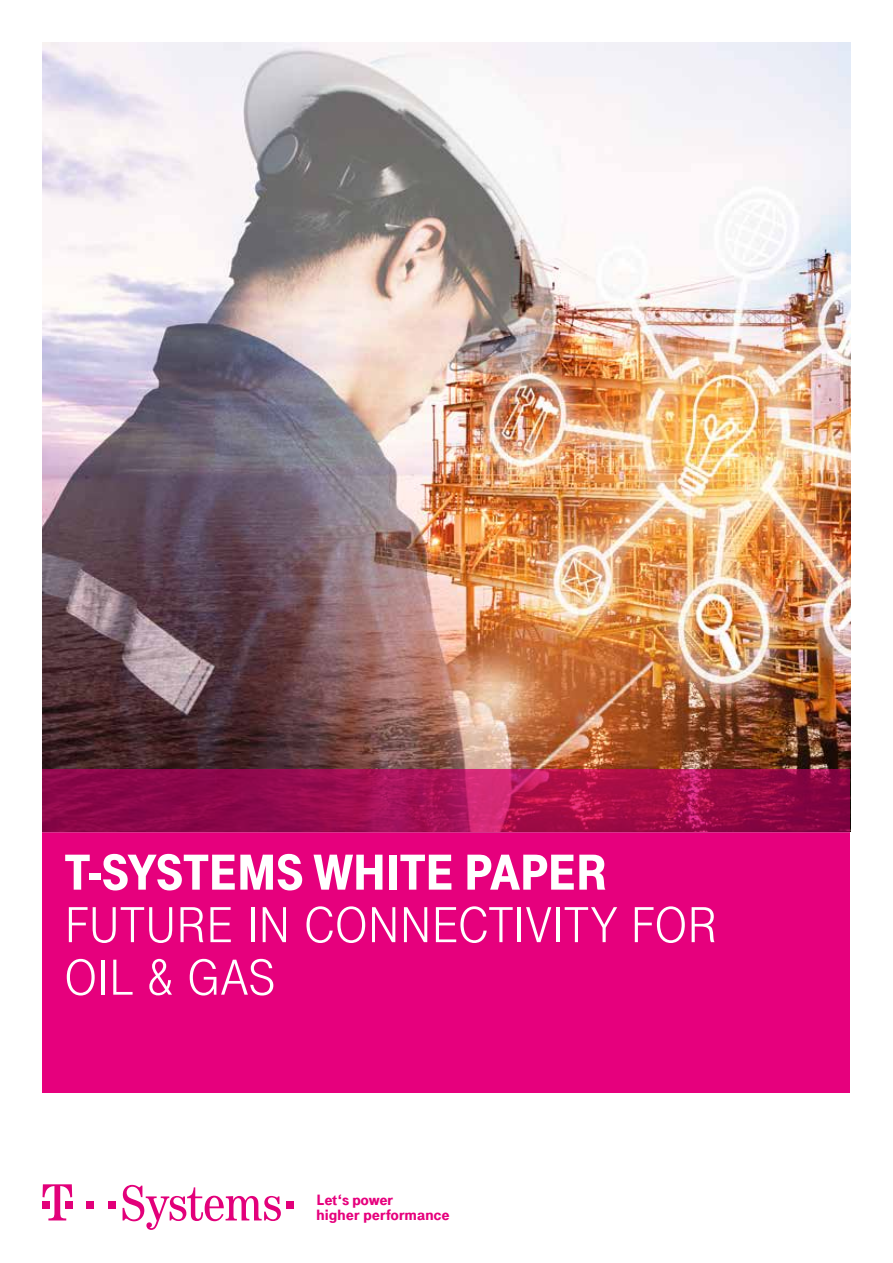
<style>
.page{position:relative;width:893px;height:1263px;background:#fff}
.page>*{position:absolute;margin:0;border:0;box-sizing:border-box;transform-origin:0 0}
.t1{font:52.5px/52.5px "Tele Grotesk Next";letter-spacing:-.02em;color:#fff}
.t2{font:900 52.5px "Tele Grotesk Next";letter-spacing:-.02em;color:#fff}
.t3{font:900 15.75px/14.5px "Tele Grotesk Next";letter-spacing:.02em;color:#e6007d}
</style>
<div class="page">
<img style="left:43px;top:43px;width:807px;height:727px">
<svg style="left:43px;top:770px;width:807px;height:63px;background:#9e0d4e"></svg>
<div style="left:43px;top:833px;width:807px;height:260px;background:#e6007d"></div>
<div style="left:87px;top:1201px;width:7px;height:7px;background:#e2007a"></div>
<div style="left:109px;top:1201px;width:7px;height:7px;background:#e2007a"></div>
<svg style="left:43px;top:1184px;width:29px;height:36px"></svg>
<svg style="left:123px;top:1185px;width:158px;height:45px"></svg>
<div style="left:286px;top:1201px;width:8px;height:7px;background:#e2007a"></div>
<p class="t2" style="left:64px;top:843px;width:546px">T-SYSTEMS WHITE PAPER</p>
<p class="t1" style="left:64px;top:899px;width:656px">FUTURE IN CONNECTIVITY FOR<br>OIL &amp; GAS</p>
<p class="t3" style="left:317px;top:1193px;width:134px">Let‘s power<br>higher performance</p>
</div>
